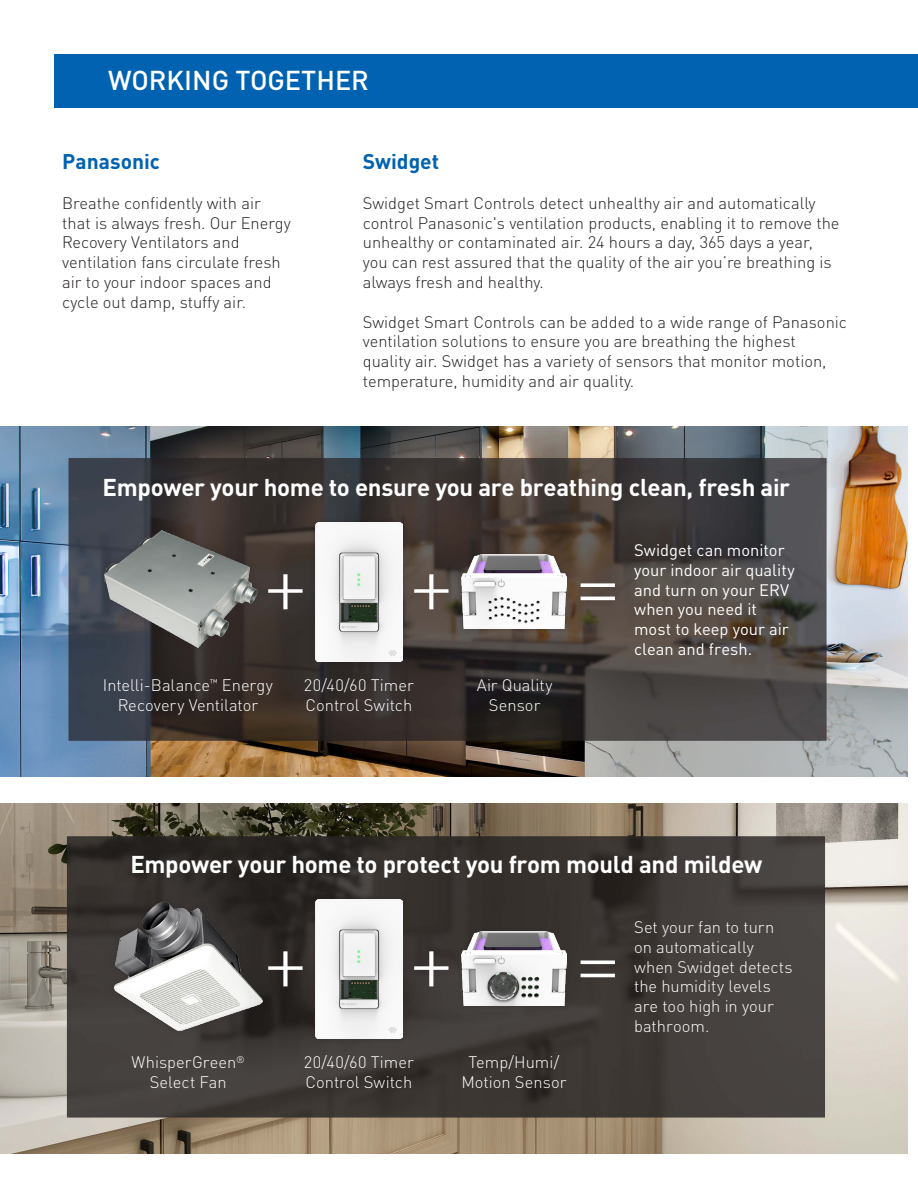
<style>
.page{position:relative;width:918px;height:1188px;background:#fff}
.page>*{position:absolute;margin:0;border:0;box-sizing:border-box;transform-origin:0 0}
.t1{font:500 27px "DINOT";color:#fff}
.t2{font:700 24px "DINOT";letter-spacing:-.015em;color:#fff}
.t3{font:700 21px "DINOT";color:#0062b0}
.t4{font:300 16.5px/19.8px "DINOT";color:#231f20}
.t5{font:300 16.5px/19.8px "DINOT";color:#fff;text-align:center}
.t6{font:16.5px/19.8px "DINOT";color:#fff}
</style>
<div class="page">
<div style="left:54px;top:54px;width:864px;height:54px;background:#0062b0"></div>
<img style="left:0;top:803px;width:907px;height:350px">
<div style="left:309px;top:893px;width:99px;height:152px;background:#231f20;opacity:.35"></div>
<img style="left:315px;top:899px;width:88px;height:139px">
<div style="left:107px;top:894px;width:163px;height:144px;background:#231f20;opacity:.35"></div>
<img style="left:110px;top:892px;width:156px;height:143px">
<div style="left:457px;top:927px;width:114px;height:84px;background:#231f20;opacity:.35"></div>
<img style="left:462px;top:932px;width:104px;height:74px">
<svg style="left:268px;top:951px;width:35px;height:35px"></svg>
<svg style="left:414px;top:951px;width:34px;height:35px"></svg>
<svg style="left:581px;top:960px;width:34px;height:4px"></svg>
<hr style="left:581px;top:974px;width:34px;height:3px;background:#fff">
<img style="left:0;top:426px;width:908px;height:350px">
<div style="left:309px;top:516px;width:99px;height:151px;background:#231f20;opacity:.35"></div>
<img style="left:315px;top:522px;width:88px;height:139px">
<div style="left:98px;top:523px;width:167px;height:132px;background:#231f20;opacity:.35"></div>
<img style="left:104px;top:530px;width:155px;height:118px">
<div style="left:457px;top:550px;width:114px;height:84px;background:#231f20;opacity:.35"></div>
<img style="left:462px;top:555px;width:104px;height:74px">
<svg style="left:268px;top:574px;width:35px;height:35px"></svg>
<svg style="left:414px;top:574px;width:34px;height:35px"></svg>
<svg style="left:581px;top:583px;width:34px;height:4px"></svg>
<hr style="left:581px;top:597px;width:34px;height:3px;background:#fff">
<p class="t1" style="left:108px;top:63px;width:262px">WORKING TOGETHER</p>
<p class="t3" style="left:62px;top:148px;width:99px">Panasonic</p>
<p class="t3" style="left:363px;top:148px;width:78px">Swidget</p>
<p class="t4" style="left:62px;top:193px;width:230px">Breathe confidently with air that is always fresh. Our Energy<br>Recovery Ventilators and ventilation fans circulate fresh air to your indoor spaces and cycle out damp, stuffy air.</p>
<p class="t4" style="left:363px;top:193px;width:478px">Swidget Smart Controls detect unhealthy air and automatically control Panasonic's ventilation products, enabling it to remove the unhealthy or contaminated air. 24 hours a day, 365 days a year, you can rest assured that the quality of the air you’re breathing is always fresh and healthy.</p>
<p class="t4" style="left:363px;top:312px;width:486px">Swidget Smart Controls can be added to a wide range of Panasonic ventilation solutions to ensure you are breathing the highest quality air. Swidget has a variety of sensors that monitor motion, temperature, humidity and air quality.</p>
<p class="t2" style="left:103px;top:471px;width:689px">Empower your home to ensure you are breathing clean, fresh air</p>
<p class="t5" style="left:103px;top:675px;width:171px">Intelli-Balance<sup>™</sup> Energy<br>Recovery Ventilator</p>
<p class="t5" style="left:304px;top:675px;width:111px;text-align:left">20/40/60 Timer<br>Control Switch</p>
<p class="t5" style="left:477px;top:675px;width:77px">Air Quality<br>Sensor</p>
<p class="t6" style="left:634px;top:540px;width:162px">Swidget can monitor your indoor air quality and turn on your ERV when you need it most to keep your air clean and fresh.</p>
<p class="t2" style="left:130px;top:848px;width:634px">Empower your home to protect you from mould and mildew</p>
<p class="t5" style="left:132px;top:1052px;width:115px">WhisperGreen<sup>®<br></sup>Select Fan</p>
<p class="t5" style="left:304px;top:1052px;width:111px;text-align:left">20/40/60 Timer<br>Control Switch</p>
<p class="t5" style="left:461px;top:1052px;width:107px">Temp/Humi/<br>Motion Sensor</p>
<p class="t5" style="left:634px;top:917px;width:160px;text-align:left">Set your fan to turn on automatically when Swidget detects the humidity levels are too high in your bathroom.</p>
</div>
